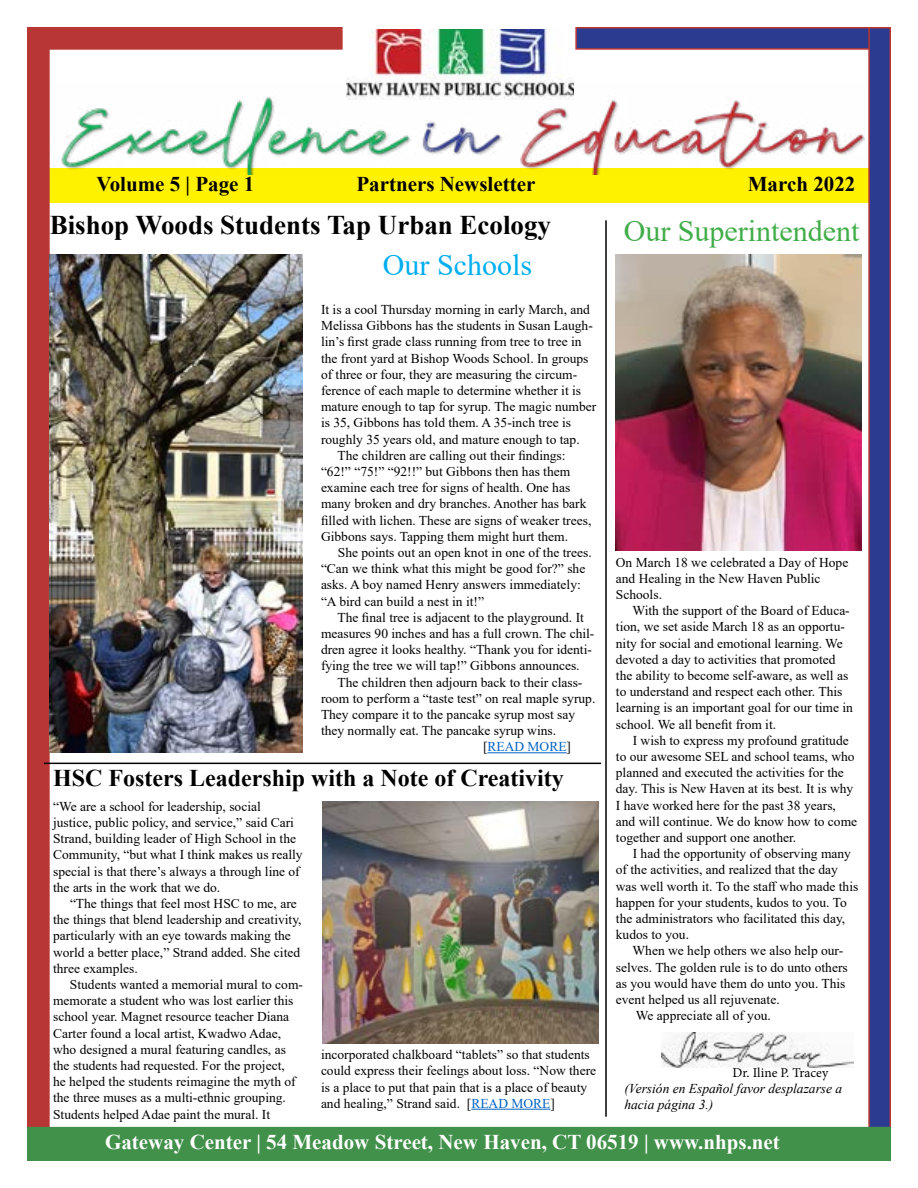
<style>
.page{position:relative;width:918px;height:1188px;background:#fff}
.page>*{position:absolute;margin:0;border:0;box-sizing:border-box;transform-origin:0 0}
.t1{font:30px "Times New Roman";color:#41ad49}
.t2{font:30px "Times New Roman";color:#00aeef}
.t3{font:700 27px "Times New Roman";color:#000}
.t4{font:700 24px "Times New Roman";color:#000}
.t5{font:700 21px "Times New Roman";color:#fff}
.t6{font:700 21px "Times New Roman";color:#000}
.t7{font:13.5px/16.2px "Times New Roman";color:#000}
.t8{font:italic 13.5px/16.2px "Times New Roman";color:#000}
.t9{font:13.5px "Minion Pro";color:#000}
.t10{font:13.5px "Times New Roman";color:#0563c1}
.s1{color:#000}
.s2{color:#0563c1}
</style>
<div class="page">
<div style="left:27px;top:27px;width:316px;height:23px;background:#b83634;border:2px solid #b83634"></div>
<div style="left:575px;top:27px;width:316px;height:23px;background:#2b3b8f;border:2px solid #b83634"></div>
<div style="left:27px;top:169px;width:859px;height:34px;background:#fff200"></div>
<div style="left:27px;top:27px;width:23px;height:1111px;background:#b83634;border:2px solid #b83634"></div>
<div style="left:868px;top:27px;width:23px;height:1111px;background:#2b3b8f;border:2px solid #b83634"></div>
<div style="left:27px;top:1127px;width:864px;height:34px;background:#42914a"></div>
<img style="left:662px;top:1033px;width:192px;height:34px">
<hr style="left:605px;top:220px;width:2px;height:897px;background:#000">
<img style="left:346px;top:29px;width:228px;height:54px">
<hr style="left:44px;top:763px;width:557px;height:1px;background:#000">
<img style="left:615px;top:254px;width:246px;height:297px">
<img style="left:53px;top:83px;width:812px;height:91px">
<hr style="left:487px;top:752px;width:80px;height:1px;background:#0563c1">
<hr style="left:471px;top:1109px;width:79px;height:1px;background:#0563c1">
<img style="left:50px;top:254px;width:253px;height:498px">
<img style="left:323px;top:801px;width:276px;height:242px">
<h3 class="t6" style="left:96px;top:169px;width:159px">Volume 5 | Page 1</h3>
<h3 class="t6" style="left:356px;top:169px;width:181px">Partners Newsletter</h3>
<h3 class="t6" style="left:748px;top:169px;width:109px">March 2022</h3>
<h2 class="t3" style="left:50px;top:205px;width:503px">Bishop Woods Students Tap Urban Ecology</h2>
<h1 class="t2" style="left:383px;top:244px;width:151px">Our Schools</h1>
<p class="t7" style="left:321px;top:301px;width:270px">It is a cool Thursday morning in early March, and</p>
<p class="t7" style="left:321px;top:317px;width:273px">Melissa Gibbons has the students in Susan Laugh-</p>
<p class="t7" style="left:321px;top:333px;width:262px">lin’s first grade class running from tree to tree in</p>
<p class="t7" style="left:321px;top:349px;width:269px">the front yard at Bishop Woods School. In groups</p>
<p class="t7" style="left:321px;top:366px;width:258px">of three or four, they are measuring the circum-</p>
<p class="t7" style="left:321px;top:382px;width:262px">ference of each maple to determine whether it is</p>
<p class="t7" style="left:321px;top:398px;width:277px">mature enough to tap for syrup. The magic number</p>
<p class="t7" style="left:321px;top:414px;width:252px">is 35, Gibbons has told them. A 35-inch tree is</p>
<p class="t7" style="left:321px;top:430px;width:260px">roughly 35 years old, and mature enough to tap.</p>
<p class="t7" style="left:338px;top:447px;width:229px">The children are calling out their findings:</p>
<p class="t7" style="left:321px;top:463px;width:251px">“62!” “75!” “92!!” but Gibbons then has them</p>
<p class="t7" style="left:321px;top:479px;width:251px">examine each tree for signs of health. One has</p>
<p class="t7" style="left:321px;top:495px;width:267px">many broken and dry branches. Another has bark</p>
<p class="t7" style="left:321px;top:511px;width:272px">filled with lichen. These are signs of weaker trees,</p>
<p class="t7" style="left:321px;top:528px;width:249px">Gibbons says. Tapping them might hurt them.</p>
<p class="t7" style="left:338px;top:544px;width:255px">She points out an open knot in one of the trees.</p>
<p class="t7" style="left:321px;top:560px;width:266px">“Can we think what this might be good for?” she</p>
<p class="t7" style="left:321px;top:576px;width:261px">asks. A boy named Henry answers immediately:</p>
<p class="t7" style="left:321px;top:592px;width:165px">“A bird can build a nest in it!”</p>
<p class="t7" style="left:338px;top:609px;width:248px">The final tree is adjacent to the playground. It</p>
<p class="t7" style="left:321px;top:625px;width:275px">measures 90 inches and has a full crown. The chil-</p>
<p class="t7" style="left:321px;top:641px;width:272px">dren agree it looks healthy. “Thank you for identi-</p>
<p class="t7" style="left:321px;top:657px;width:260px">fying the tree we will tap!” Gibbons announces.</p>
<p class="t7" style="left:338px;top:673px;width:246px">The children then adjourn back to their class-</p>
<p class="t7" style="left:321px;top:690px;width:276px">room to perform a “taste test” on real maple syrup.</p>
<p class="t7" style="left:321px;top:706px;width:256px">They compare it to the pancake syrup most say</p>
<p class="t7" style="left:321px;top:722px;width:237px">they normally eat. The pancake syrup wins.</p>
<p class="t10" style="left:483px;top:737px;width:90px"><span class="s1">[</span>READ MORE<span class="s1">]</span></p>
<h3 class="t4" style="left:53px;top:760px;width:512px">HSC Fosters Leadership with a Note of Creativity</h3>
<p class="t7" style="left:53px;top:798px;width:251px">“We are a school for leadership, social justice, public policy, and service,” said Cari Strand, building leader of High School in the Community, “but what I think makes us really special is that there’s always a through line of the arts in the work that we do.</p>
<p class="t7" style="left:53px;top:895px;width:250px;text-indent:17px">“The things that feel most HSC to me, are the things that blend leadership and creativity, particularly with an eye towards making the world a better place,” Strand added. She cited three examples.</p>
<p class="t7" style="left:53px;top:976px;width:251px;text-indent:17px">Students wanted a memorial mural to com&shy;memorate a student who was lost earlier this school year. Magnet resource teacher Diana Carter found a local artist, Kwadwo Adae, who designed a mural featuring candles, as the students had requested. For the project,<br>he helped the students reimagine the myth of the three muses as a multi-ethnic grouping.<br>Students helped Adae paint the mural. It</p>
<p class="t7" style="left:321px;top:1046px;width:277px">incorporated chalkboard “tablets” so that students could express their feelings about loss. “Now there is a place to put that pain that is a place of beauty and healing,” Strand said. [<span class="s2">READ MORE</span>]</p>
<h1 class="t1" style="left:624px;top:210px;width:237px">Our Superintendent</h1>
<p class="t7" style="left:616px;top:554px;width:234px">On March 18 we celebrated a Day of Hope and Healing in the New Haven Public<br>Schools.</p>
<p class="t7" style="left:616px;top:602px;width:238px;text-indent:17px">With the support of the Board of Educa&shy;tion, we set aside March 18 as an opportu&shy;nity for social and emotional learning. We devoted a day to activities that promoted the ability to become self-aware, as well as to understand and respect each other. This learning is an important goal for our time in school. We all benefit from it.</p>
<p class="t7" style="left:616px;top:732px;width:243px;text-indent:17px">I wish to express my profound gratitude to our awesome SEL and school teams, who planned and executed the activities for the day. This is New Haven at its best. It is why I have worked here for the past 38 years, and will continue. We do know how to come together and support one another.</p>
<p class="t7" style="left:616px;top:845px;width:244px;text-indent:17px">I had the opportunity of observing many of the activities, and realized that the day was well worth it. To the staff who made this happen for your students, kudos to you. To the administrators who facilitated this day, kudos to you.</p>
<p class="t7" style="left:633px;top:942px;width:212px">When we help others we also help our-</p>
<p class="t7" style="left:616px;top:959px;width:233px">selves. The golden rule is to do unto others</p>
<p class="t7" style="left:616px;top:975px;width:231px">as you would have them do unto you. This</p>
<p class="t7" style="left:616px;top:991px;width:165px">event helped us all rejuvenate.</p>
<p class="t7" style="left:636px;top:1007px;width:136px">We appreciate all of you.</p>
<p class="t9" style="left:732px;top:1063px;width:97px">Dr. Iline P. Tracey</p>
<p class="t8" style="left:624px;top:1080px;width:219px">(Versión en Español favor desplazarse a hacia página 3.)</p>
<h3 class="t5" style="left:105px;top:1127px;width:676px">Gateway Center | 54 Meadow Street, New Haven, CT 06519 | www.nhps.net</h3>
</div>
